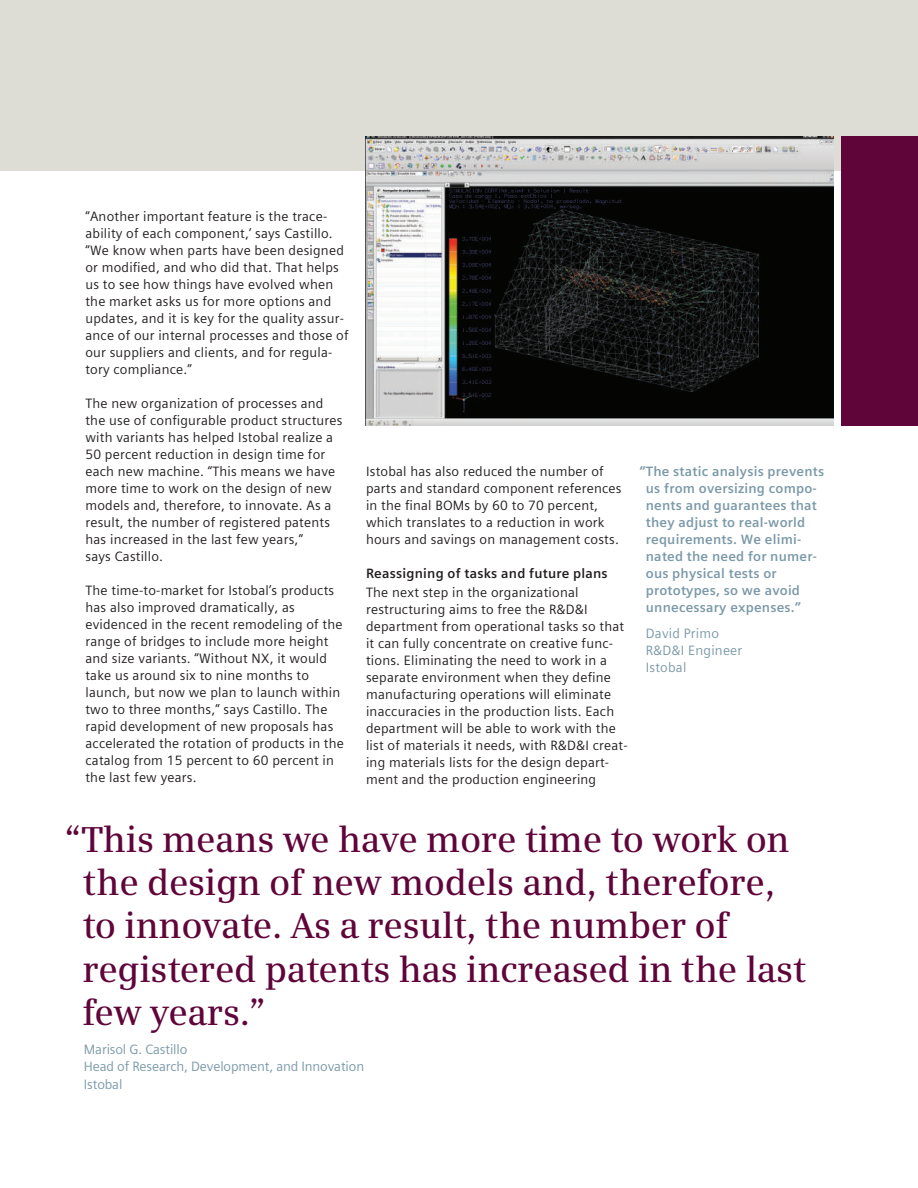
<style>
.page{position:relative;width:918px;height:1188px;background:#fff}
.page>*{position:absolute;margin:0;border:0;box-sizing:border-box;transform-origin:0 0}
.t1{font:600 36px/43.2px "Siemens Serif";letter-spacing:-.01em;color:#60053a}
.t2{font:13.5px/17px "Siemens Sans Global";letter-spacing:.015em;color:#231f20}
.t3{font:700 13.5px/17px "Siemens Sans Global";letter-spacing:.015em;color:#7b99a9}
.t4{font:13.5px/17px "Siemens Sans Global";letter-spacing:-.01em;color:#7b99a9}
.t5{font:700 13.5px "Siemens Sans Global";letter-spacing:.015em;color:#231f20}
.t6{font:13.5px/17px "Siemens Sans Global";letter-spacing:.015em;color:#7b99a9}
</style>
<div class="page">
<div style="left:0;top:0;width:918px;height:170px;background:#deddd5"></div>
<img style="left:366px;top:136px;width:468px;height:289px">
<div style="left:841px;top:136px;width:77px;height:289px;background:#60053a"></div>
<p class="t2" style="left:85px;top:208px;width:265px">“Another important feature is the trace&shy;ability of each component,’ says Castillo. “We know when parts have been designed or modified, and who did that. That helps us to see how things have evolved when the market asks us for more options and updates, and it is key for the quality assur&shy;ance of our internal processes and those of our suppliers and clients, and for regula&shy;tory compliance.”</p>
<p class="t2" style="left:85px;top:395px;width:258px">The new organization of processes and the use of configurable product structures with variants has helped Istobal realize a 50 percent reduction in design time for each new machine. “This means we have more time to work on the design of new models and, therefore, to innovate. As a result, the number of registered patents has increased in the last few years,”<br>says Castillo.</p>
<p class="t2" style="left:85px;top:582px;width:260px">The time-to-market for Istobal’s products has also improved dramatically, as evidenced in the recent remodeling of the range of bridges to include more height and size variants. “Without NX, it would take us around six to nine months to launch, but now we plan to launch within two to three months,” says Castillo. The rapid development of new proposals has accelerated the rotation of products in the catalog from 15 percent to 60 percent in the last few years.</p>
<p class="t3" style="left:646px;top:463px;width:180px;text-indent:-6px">“The static analysis prevents us from oversizing compo&shy;nents and guarantees that they adjust to real-world requirements. We elimi&shy;nated the need for numer&shy;ous physical tests or prototypes, so we avoid unnecessary expenses.”</p>
<p class="t6" style="left:646px;top:625px;width:98px">David Primo<br>R&amp;D&amp;I Engineer<br>Istobal</p>
<p class="t2" style="left:366px;top:463px;width:257px">Istobal has also reduced the number of parts and standard component references in the final BOMs by 60 to 70 percent, which translates to a reduction in work hours and savings on management costs.</p>
<p class="t5" style="left:366px;top:563px;width:243px">Reassigning of tasks and future plans</p>
<p class="t2" style="left:366px;top:584px;width:263px">The next step in the organizational restructuring aims to free the R&amp;D&amp;I department from operational tasks so that it can fully concentrate on creative func&shy;tions. Eliminating the need to work in a separate environment when they define manufacturing operations will eliminate inaccuracies in the production lists. Each department will be able to work with the list of materials it needs, with R&amp;D&amp;I creat&shy;ing materials lists for the design depart&shy;ment and the production engineering</p>
<h1 class="t1" style="left:82px;top:818px;width:725px;text-indent:-18px">“This means we have more time to work on the design of new models and, therefore, to innovate. As a result, the number of registered patents has increased in the last few years.”</h1>
<p class="t4" style="left:84px;top:1041px;width:282px">Marisol G. Castillo<br>Head of Research, Development, and Innovation<br>Istobal</p>
</div>
